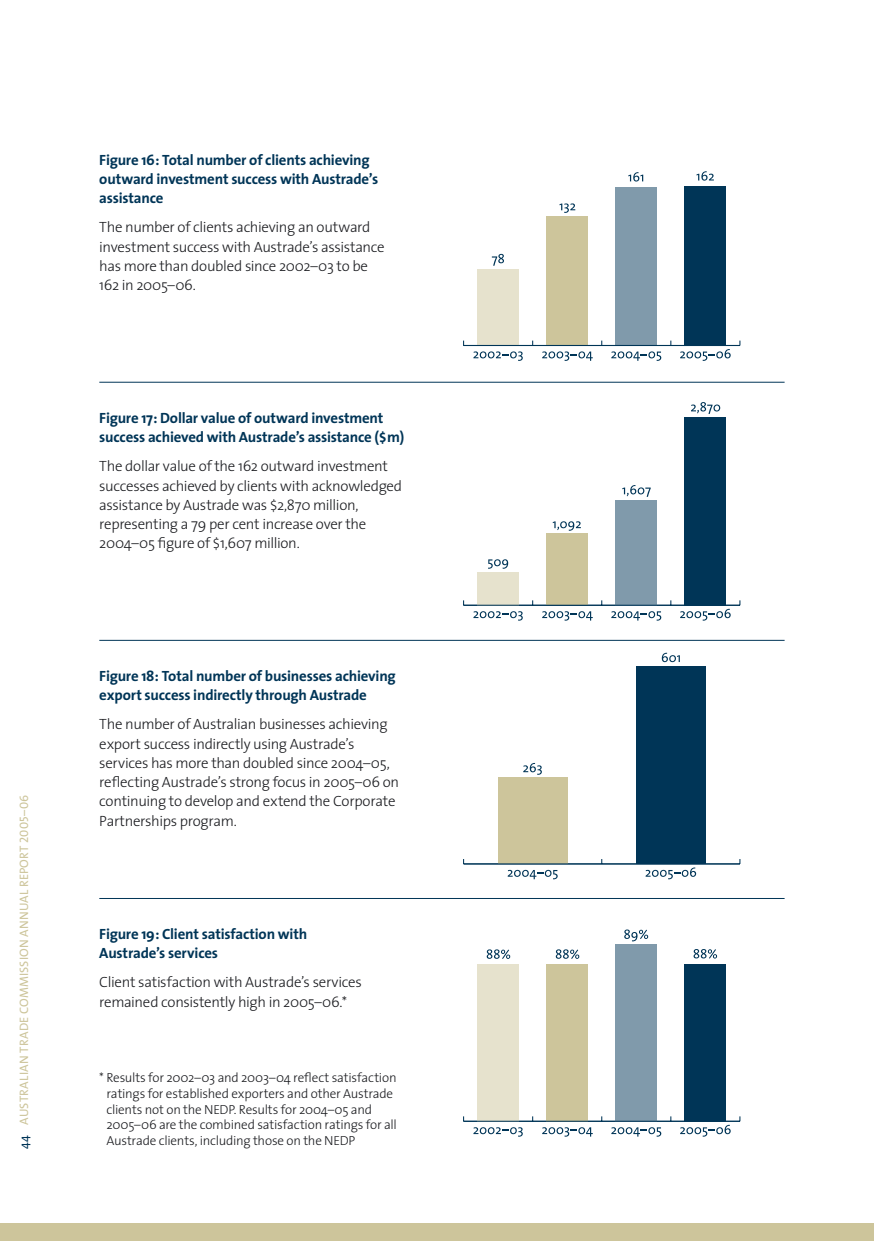
<style>
.page{position:relative;width:874px;height:1241px;background:#fff}
.page>*{position:absolute;margin:0;border:0;box-sizing:border-box;transform-origin:0 0}
.t1{font:300 14.88px/19.2px "The Sans";letter-spacing:-.02em;color:#1b1c20}
.t2{font:700 14.88px/19.2px "The Sans";letter-spacing:-.015em;color:#003557}
.t3{font:300 13.12px/15.8px "The Sans";letter-spacing:-.015em;color:#1b1c20}
.t4{font:12.25px "The Sans";letter-spacing:.015em;color:#cdc59b}
.s1{color:#003557}
.s2{font-family:"The Sans Caps"}
</style>
<div class="page">
<div style="left:0;top:1223px;width:873px;height:17px;background:#cdc59b"></div>
<svg style="left:873px;top:1223px;width:1px;height:17px"></svg>
<div style="left:477px;top:269px;width:41px;height:76px;background:#e6e2cd"></div>
<div style="left:546px;top:215px;width:41px;height:130px;background:#cdc59b"></div>
<div style="left:615px;top:187px;width:41px;height:158px;background:#809aab"></div>
<div style="left:684px;top:186px;width:41px;height:159px;background:#003557"></div>
<svg style="left:680px;top:349px;width:50px;height:12px"></svg>
<svg style="left:611px;top:351px;width:50px;height:10px"></svg>
<svg style="left:542px;top:351px;width:50px;height:10px"></svg>
<svg style="left:473px;top:351px;width:49px;height:10px"></svg>
<hr style="left:463px;top:345px;width:276px;height:1px;background:#003557">
<svg style="left:491px;top:254px;width:12px;height:12px"></svg>
<svg style="left:559px;top:203px;width:16px;height:10px"></svg>
<svg style="left:628px;top:172px;width:15px;height:9px"></svg>
<svg style="left:696px;top:171px;width:17px;height:10px"></svg>
<div style="left:477px;top:572px;width:41px;height:33px;background:#e6e2cd"></div>
<div style="left:546px;top:533px;width:41px;height:72px;background:#cdc59b"></div>
<div style="left:615px;top:500px;width:41px;height:105px;background:#809aab"></div>
<div style="left:684px;top:417px;width:41px;height:188px;background:#003557"></div>
<svg style="left:680px;top:608px;width:50px;height:12px"></svg>
<svg style="left:611px;top:611px;width:50px;height:9px"></svg>
<svg style="left:542px;top:611px;width:50px;height:9px"></svg>
<svg style="left:473px;top:611px;width:49px;height:9px"></svg>
<hr style="left:463px;top:604px;width:276px;height:1px;background:#003557">
<svg style="left:488px;top:559px;width:20px;height:9px"></svg>
<svg style="left:552px;top:521px;width:28px;height:9px"></svg>
<svg style="left:622px;top:485px;width:28px;height:11px"></svg>
<svg style="left:691px;top:402px;width:28px;height:12px"></svg>
<div style="left:498px;top:777px;width:69px;height:86px;background:#cdc59b"></div>
<div style="left:636px;top:666px;width:69px;height:197px;background:#003557"></div>
<svg style="left:645px;top:867px;width:50px;height:12px"></svg>
<svg style="left:507px;top:869px;width:50px;height:10px"></svg>
<hr style="left:463px;top:863px;width:276px;height:1px;background:#003557">
<svg style="left:523px;top:762px;width:18px;height:12px"></svg>
<svg style="left:661px;top:652px;width:18px;height:10px"></svg>
<div style="left:477px;top:963px;width:41px;height:158px;background:#e6e2cd"></div>
<div style="left:546px;top:963px;width:41px;height:158px;background:#cdc59b"></div>
<div style="left:615px;top:944px;width:41px;height:177px;background:#809aab"></div>
<div style="left:684px;top:963px;width:41px;height:158px;background:#003557"></div>
<svg style="left:680px;top:1124px;width:50px;height:12px"></svg>
<svg style="left:611px;top:1127px;width:50px;height:9px"></svg>
<svg style="left:542px;top:1127px;width:50px;height:9px"></svg>
<svg style="left:473px;top:1127px;width:49px;height:9px"></svg>
<hr style="left:463px;top:1120px;width:276px;height:1px;background:#003557">
<svg style="left:486px;top:949px;width:24px;height:9px"></svg>
<svg style="left:555px;top:949px;width:24px;height:9px"></svg>
<svg style="left:624px;top:929px;width:23px;height:12px"></svg>
<svg style="left:693px;top:949px;width:23px;height:9px"></svg>
<hr style="left:99px;top:382px;width:685px;height:1px;background:#003557">
<hr style="left:99px;top:639px;width:685px;height:1px;background:#003557">
<hr style="left:99px;top:897px;width:685px;height:1px;background:#003557">
<p class="t4" style="left:14px;top:1148px;width:356px;rotate:-90deg"><span class="s1">44</span> Australian Trade Commission Annual Report <span class="s2">2005–06</span></p>
<p class="t2" style="left:99px;top:150px;width:280px">Figure 16: Total number of clients achieving outward investment success with Austrade’s assistance</p>
<p class="t1" style="left:99px;top:217px;width:287px">The number of clients achieving an outward investment success with Austrade’s assistance has more than doubled since 2002–03 to be 162 in 2005–06.</p>
<p class="t2" style="left:99px;top:407px;width:306px">Figure 17: Dollar value of outward investment success achieved with Austrade’s assistance ($m)</p>
<p class="t1" style="left:99px;top:456px;width:304px">The dollar value of the 162 outward investment successes achieved by clients with acknowledged assistance by Austrade was $2,870 million, representing a 79 per cent increase over the 2004–05 figure of $1,607 million.</p>
<p class="t2" style="left:99px;top:665px;width:298px">Figure 18: Total number of businesses achieving export success indirectly through Austrade</p>
<p class="t1" style="left:99px;top:714px;width:301px">The number of Australian businesses achieving export success indirectly using Austrade’s services has more than doubled since 2004–05, reflecting Austrade’s strong focus in 2005–06 on continuing to develop and extend the Corporate Partnerships program.</p>
<p class="t2" style="left:99px;top:923px;width:209px">Figure 19: Client satisfaction with<br>Austrade’s services</p>
<p class="t1" style="left:99px;top:972px;width:264px">Client satisfaction with Austrade’s services remained consistently high in 2005–06.*</p>
<p class="t3" style="left:106px;top:1069px;width:292px;text-indent:-7px">* Results for 2002–03 and 2003–04 reflect satisfaction ratings for established exporters and other Austrade clients not on the NEDP. Results for 2004–05 and 2005–06 are the combined satisfaction ratings for all Austrade clients, including those on the NEDP</p>
</div>
